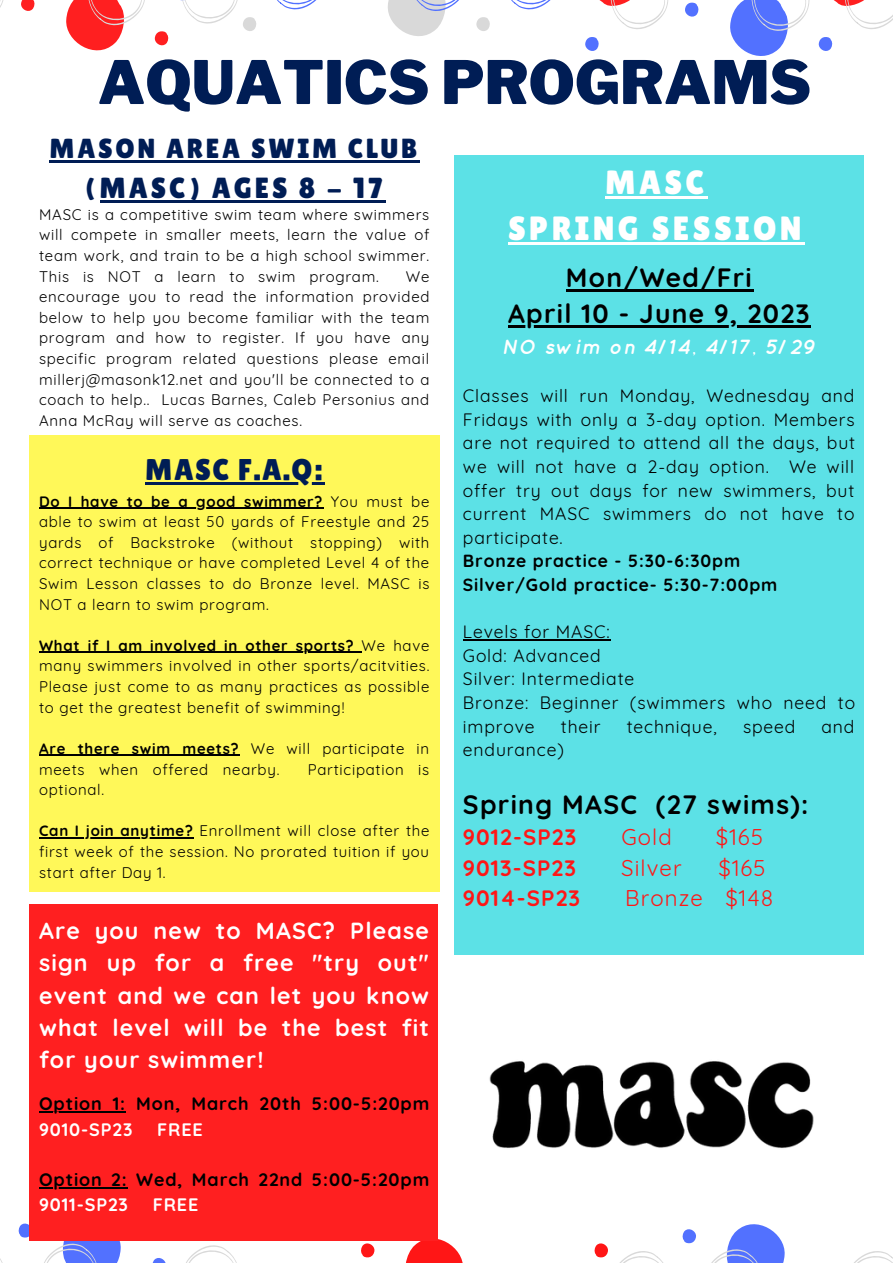
<style>
.page{position:relative;width:893px;height:1264px;background:#fff}
.page>*{position:absolute;margin:0;border:0;box-sizing:border-box;transform-origin:0 0}
.t1{font:900 59.4px "Libre Franklin";color:#001d55}
.t2{font:33.6px/46px "Lilita One";letter-spacing:.1em;color:#fff;text-align:center}
.t3{font:30px "Lilita One";color:#001d55}
.t4{font:29.1px "Lilita One";letter-spacing:.1em;color:#001d55}
.t5{font:27.6px "Lilita One";letter-spacing:.1em;color:#001d55}
.t6{font:700 26.4px/36px "Quicksand";letter-spacing:.05em;color:#000;text-align:center}
.t7{font:700 23.25px/32.2px "Quicksand";letter-spacing:.05em;color:#fff;text-align:justify}
.t8{font:22.2px "Quicksand";letter-spacing:.05em;color:#ff1616}
.t9{font:700 22.2px "Quicksand";letter-spacing:.05em;color:#ff1616}
.t10{font:italic 700 20.55px "Quicksand";letter-spacing:.05em;color:#fff}
.t11{font:700 18px "Quicksand";letter-spacing:.05em;color:#000}
.t12{font:700 18px "Quicksand";letter-spacing:.05em;color:#fff}
.t13{font:17.55px/23.5px "Quicksand";letter-spacing:.05em;color:#000;text-align:justify}
.t14{font:700 17.55px/23.5px "Quicksand";letter-spacing:.05em;color:#000}
.t15{font:15px/20.5px "Quicksand";letter-spacing:.05em;color:#000;text-align:justify}
.s1{font-weight:700}
</style>
<div class="page">
<svg style="left:855px;top:1251px;width:37px;height:11px"></svg>
<svg style="left:682px;top:1229px;width:14px;height:14px"></svg>
<svg style="left:712px;top:1224px;width:73px;height:38px"></svg>
<svg style="left:594px;top:1243px;width:69px;height:19px"></svg>
<svg style="left:360px;top:1240px;width:15px;height:17px"></svg>
<svg style="left:383px;top:1239px;width:80px;height:24px"></svg>
<svg style="left:186px;top:1245px;width:50px;height:17px"></svg>
<svg style="left:153px;top:1258px;width:12px;height:4px"></svg>
<svg style="left:18px;top:1223px;width:11px;height:14px"></svg>
<svg style="left:41px;top:1240px;width:81px;height:22px"></svg>
<div style="left:29px;top:904px;width:409px;height:336px;background:#ff1f20"></div>
<div style="left:29px;top:435px;width:410px;height:456px;background:#fff859"></div>
<div style="left:454px;top:155px;width:409px;height:799px;background:#5ce1e6"></div>
<svg style="left:0;top:0;width:4px;height:8px"></svg>
<svg style="left:21px;top:0;width:14px;height:11px"></svg>
<svg style="left:66px;top:0;width:79px;height:50px"></svg>
<svg style="left:154px;top:0;width:102px;height:46px"></svg>
<svg style="left:277px;top:0;width:40px;height:10px"></svg>
<svg style="left:476px;top:17px;width:14px;height:14px"></svg>
<svg style="left:388px;top:0;width:71px;height:36px"></svg>
<svg style="left:511px;top:0;width:40px;height:10px"></svg>
<svg style="left:585px;top:37px;width:14px;height:14px"></svg>
<svg style="left:599px;top:0;width:69px;height:29px"></svg>
<svg style="left:685px;top:2px;width:14px;height:15px"></svg>
<svg style="left:730px;top:0;width:162px;height:56px"></svg>
<img style="left:489px;top:1061px;width:325px;height:88px">
<hr style="left:145px;top:482px;width:29px;height:2px;background:#001d55">
<hr style="left:174px;top:482px;width:150px;height:2px;background:#001d55">
<hr style="left:39px;top:507px;width:284px;height:1px;background:#000">
<hr style="left:39px;top:651px;width:315px;height:1px;background:#000">
<hr style="left:39px;top:754px;width:200px;height:1px;background:#000">
<hr style="left:39px;top:837px;width:155px;height:1px;background:#000">
<hr style="left:39px;top:1111px;width:87px;height:2px;background:#000">
<hr style="left:39px;top:1186px;width:89px;height:2px;background:#000">
<hr style="left:50px;top:160px;width:370px;height:2px;background:#001d55">
<hr style="left:100px;top:200px;width:285px;height:3px;background:#001d55">
<hr style="left:605px;top:196px;width:102px;height:3px;background:#fff">
<hr style="left:508px;top:243px;width:296px;height:2px;background:#fff">
<hr style="left:566px;top:289px;width:187px;height:3px;background:#000">
<hr style="left:508px;top:325px;width:302px;height:3px;background:#000">
<hr style="left:463px;top:639px;width:147px;height:1px;background:#000">
<h1 class="t1" style="left:98px;top:47px;width:714px">AQUATICS PROGRAMS</h1>
<h3 class="t5" style="left:50px;top:132px;width:369px">MASON AREA SWIM CLUB</h3>
<h3 class="t4" style="left:84px;top:171px;width:300px">(MASC) AGES 8 - 17</h3>
<h2 class="t2" style="left:508px;top:159px;width:295px">MASC<br>SPRING SESSION</h2>
<h3 class="t6" style="left:508px;top:259px;width:303px">Mon/Wed/Fri<br>April 10 - June 9, 2023</h3>
<h3 class="t10" style="left:502px;top:334px;width:316px">NO swim on 4/14, 4/17, 5/29</h3>
<p class="t13" style="left:463px;top:384px;width:393px">Classes will run Monday, Wednesday and Fridays with only a 3-day option. Members are not required to attend all the days, but we will not have a 2-day option. We will offer try out days for new swimmers, but current MASC swimmers do not have to participate.</p>
<p class="t14" style="left:463px;top:549px;width:316px">Bronze practice - 5:30-6:30pm<br>Silver/Gold practice- 5:30-7:00pm</p>
<p class="t13" style="left:463px;top:620px;width:393px;text-align:left">Levels for MASC:<br>Gold: Advanced<br>Silver: Intermediate<br>Bronze: Beginner (swimmers who need to improve</p>
<p class="t15" style="left:39px;top:204px;width:392px">MASC is a competitive swim team where swimmers will compete in smaller meets, learn the value of team work, and train to be a high school swimmer.<br>This is NOT a learn to swim program.</p>
<p class="t15" style="left:39px;top:266px;width:392px;text-indent:366px">We encourage you to read the information provided below to help you become familiar with the team program and how to register. If you have any specific program related questions please email millerj@masonk12.net and you'll be connected to a coach to help.. Lucas Barnes, Caleb Personius and Anna McRay will serve as coaches.</p>
<h3 class="t3" style="left:145px;top:452px;width:179px">MASC F.A.Q:</h3>
<p class="t15" style="left:39px;top:490px;width:392px"><span class="s1">Do I have to be a good swimmer?</span> You must be able to swim at least 50 yards of Freestyle and 25 yards of Backstroke (without stopping) with correct technique or have completed Level 4 of the Swim Lesson classes to do Bronze level. MASC is NOT a learn to swim program.</p>
<p class="t15" style="left:39px;top:635px;width:392px"><span class="s1">What if I am involved in other sports?</span> We have many swimmers involved in other sports/acitvities.<br>Please just come to as many practices as possible to get the greatest benefit of swimming!</p>
<p class="t15" style="left:39px;top:738px;width:391px"><span class="s1">Are there swim meets?</span> We will participate in meets when offered nearby.</p>
<p class="t13" style="left:561px;top:714px;width:41px">their</p>
<p class="t13" style="left:626px;top:714px;width:92px">technique,</p>
<p class="t13" style="left:743px;top:714px;width:54px">speed</p>
<p class="t13" style="left:821px;top:714px;width:34px">and</p>
<p class="t13" style="left:463px;top:738px;width:102px">endurance)</p>
<h3 class="t6" style="left:463px;top:785px;width:347px">Spring MASC (27 swims):</h3>
<h3 class="t9" style="left:463px;top:823px;width:115px">9012-SP23</h3>
<h3 class="t8" style="left:621px;top:823px;width:52px">Gold</h3>
<h3 class="t8" style="left:715px;top:823px;width:49px">$165</h3>
<h3 class="t9" style="left:463px;top:853px;width:115px">9013-SP23</h3>
<h3 class="t8" style="left:621px;top:853px;width:62px">Silver</h3>
<h3 class="t8" style="left:718px;top:853px;width:49px">$165</h3>
<h3 class="t9" style="left:463px;top:883px;width:119px">9014-SP23</h3>
<h3 class="t8" style="left:625px;top:883px;width:150px">Bronze $148</h3>
<p class="t15" style="left:308px;top:758px;width:123px">Participation is</p>
<p class="t15" style="left:39px;top:779px;width:66px">optional.</p>
<p class="t15" style="left:39px;top:820px;width:392px"><span class="s1">Can I join anytime?</span> Enrollment will close after the first week of the session. No prorated tuition if you start after Day 1.</p>
<h3 class="t7" style="left:39px;top:914px;width:391px">Are you new to MASC? Please sign up for a free "try out" event and we can let you know what level will be the best fit for your swimmer!</h3>
<p class="t11" style="left:39px;top:1092px;width:391px">Option 1: Mon, March 20th 5:00-5:20pm</p>
<p class="t12" style="left:39px;top:1117px;width:95px">9010-SP23</p>
<p class="t12" style="left:157px;top:1117px;width:47px">FREE</p>
<p class="t11" style="left:39px;top:1167px;width:391px">Option 2: Wed, March 22nd 5:00-5:20pm</p>
<p class="t12" style="left:39px;top:1192px;width:90px">9011-SP23</p>
<p class="t12" style="left:153px;top:1192px;width:47px">FREE</p>
</div>
